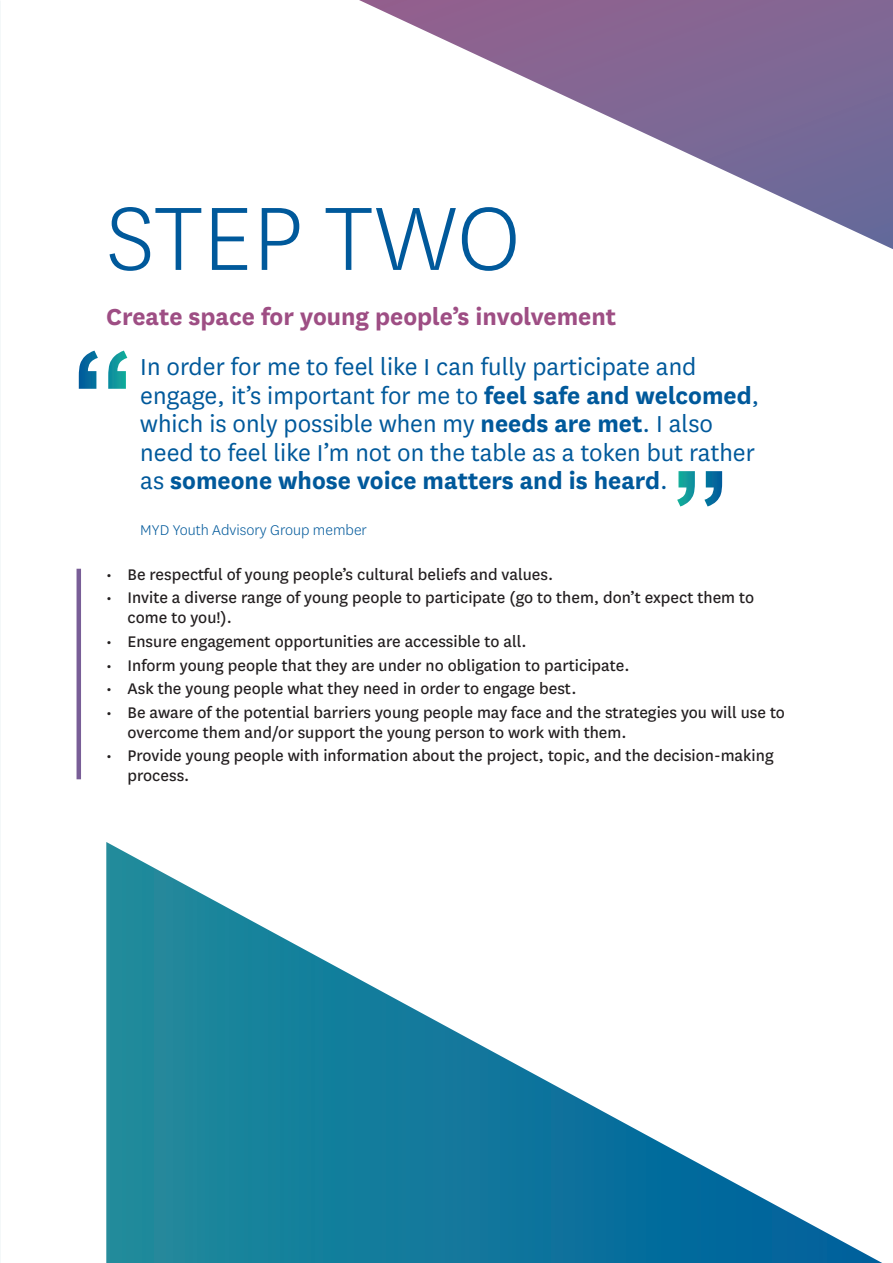
<style>
.page{position:relative;width:893px;height:1263px;background:#fff}
.page>*{position:absolute;margin:0;border:0;box-sizing:border-box;transform-origin:0 0}
.heading_3{font:300 105px "National";color:#00599b}
.t1{font:27px/28.5px "National";color:#00599b}
.heading_2{font:700 27px "National";color:#9e4e84}
.t2{font:18px/19.5px "National";color:#231f20}
.t3{font:300 16.5px "National";color:#00599b}
.s1{font-weight:700}
</style>
<div class="page">
<svg style="left:106px;top:842px;width:776px;height:421px"></svg>
<hr style="left:77px;top:569px;width:4px;height:210px;background:#795e97">
<svg style="left:359px;top:0;width:534px;height:249px"></svg>
<hr style="left:0;top:831px;width:1px;height:432px;background:#f4f8f9">
<svg style="left:79px;top:351px;width:48px;height:38px"></svg>
<svg style="left:677px;top:471px;width:45px;height:35px"></svg>
<p class="heading_3" style="left:106px;top:173px;width:416px">STEP TWO</p>
<p class="heading_2" style="left:106px;top:298px;width:511px">Create space for young people’s involvement</p>
<p class="t1" style="left:140px;top:351px;width:621px">In order for me to feel like I can fully participate and engage, it’s important for me to <span class="s1">feel safe and welcomed</span>, which is only possible when my <span class="s1">needs are met</span>. I also need to feel like I’m not on the table as a token but rather as <span class="s1">someone whose voice matters and is heard</span>.</p>
<p class="t3" style="left:140px;top:519px;width:228px">MYD Youth Advisory Group member</p>
<p class="t2" style="left:106px;top:563px;width:448px">• Be respectful of young people’s cultural beliefs and values.</p>
<p class="t2" style="left:128px;top:587px;width:628px;text-indent:-21px">• Invite a diverse range of young people to participate (go to them, don’t expect them to come to you!).</p>
<p class="t2" style="left:106px;top:630px;width:422px">• Ensure engagement opportunities are accessible to all.</p>
<p class="t2" style="left:106px;top:654px;width:525px">• Inform young people that they are under no obligation to participate.</p>
<p class="t2" style="left:106px;top:678px;width:472px">• Ask the young people what they need in order to engage best.</p>
<p class="t2" style="left:128px;top:702px;width:659px;text-indent:-21px">• Be aware of the potential barriers young people may face and the strategies you will use to overcome them and/or support the young person to work with them.</p>
<p class="t2" style="left:128px;top:745px;width:648px;text-indent:-21px">• Provide young people with information about the project, topic, and the decision-making process.</p>
</div>
